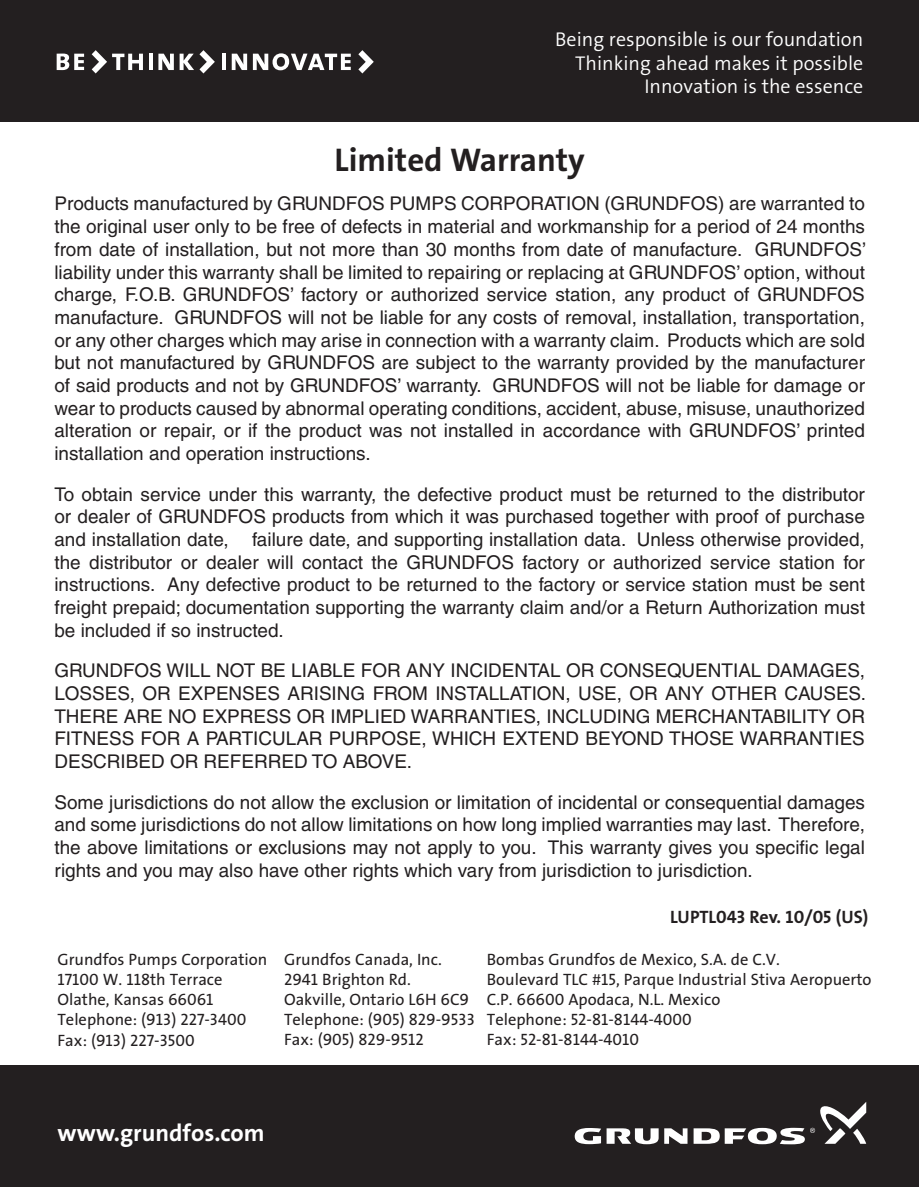
<style>
.page{position:relative;width:919px;height:1187px;background:#fff}
.page>*{position:absolute;margin:0;border:0;box-sizing:border-box;transform-origin:0 0}
.t1{font:33px "The Sans Grundfos TR7 B";color:#231f20}
.t2{font:24px "The Sans Grundfos TR7 B";color:#fff}
.t3{font:20.1px "The Sans Grundfos TR4 SL";color:#fff}
.t4{font:18.9px/22.8px "Helvetica";color:#231f20;text-align:justify}
.t5{font:18px "The Sans Grundfos 7 B";color:#231f20}
.t6{font:16.5px "The Sans Grundfos TR5 R";color:#231f20}
</style>
<div class="page">
<div style="left:0;top:0;width:918px;height:122px;background:#231f20"></div>
<div style="left:0;top:1065px;width:918px;height:122px;background:#231f20"></div>
<svg style="left:664px;top:1128px;width:23px;height:16px"></svg>
<svg style="left:574px;top:1128px;width:84px;height:16px"></svg>
<svg style="left:693px;top:1102px;width:173px;height:42px"></svg>
<svg style="left:57px;top:54px;width:27px;height:16px"></svg>
<hr style="left:149px;top:54px;width:4px;height:16px;background:#fff">
<hr style="left:222px;top:54px;width:4px;height:16px;background:#fff">
<svg style="left:232px;top:54px;width:15px;height:16px"></svg>
<svg style="left:253px;top:53px;width:98px;height:17px"></svg>
<svg style="left:92px;top:50px;width:51px;height:23px"></svg>
<svg style="left:158px;top:50px;width:57px;height:23px"></svg>
<svg style="left:358px;top:50px;width:16px;height:23px"></svg>
<p class="t3" style="left:555px;top:29px;width:309px">Being responsible is our foundation</p>
<p class="t3" style="left:575px;top:52px;width:289px">Thinking ahead makes it possible</p>
<p class="t3" style="left:644px;top:76px;width:220px">Innovation is the essence</p>
<p class="t1" style="left:334px;top:142px;width:251px">Limited Warranty</p>
<p class="t4" style="left:54px;top:192px;width:813px">Products manufactured by GRUNDFOS PUMPS CORPORATION (GRUNDFOS) are warranted to the original user only to be free of defects in material and workmanship for a period of 24 months from date of installation, but not more than 30 months from date of manufacture. GRUNDFOS’ liability under this warranty shall be limited to repairing or replacing at GRUNDFOS’ option, without charge, F.O.B. GRUNDFOS’ factory or authorized service station, any product of GRUNDFOS manufacture. GRUNDFOS will not be liable for any costs of removal, installation, transportation, or any other charges which may arise in connection with a warranty claim. Products which are sold but not manufactured by GRUNDFOS are subject to the warranty provided by the manufacturer of said products and not by GRUNDFOS’ warranty. GRUNDFOS will not be liable for damage or wear to products caused by abnormal operating conditions, accident, abuse, misuse, unauthorized alteration or repair, or if the product was not installed in accordance with GRUNDFOS’ printed installation and operation instructions.</p>
<p class="t4" style="left:54px;top:483px;width:812px">To obtain service under this warranty, the defective product must be returned to the distributor or dealer of GRUNDFOS products from which it was purchased together with proof of purchase and installation date, failure date, and supporting installation data. Unless otherwise provided, the distributor or dealer will contact the GRUNDFOS factory or authorized service station for instructions. Any defective product to be returned to the factory or service station must be sent freight prepaid; documentation supporting the warranty claim and/or a Return Authorization must be included if so instructed.</p>
<p class="t4" style="left:54px;top:659px;width:813px">GRUNDFOS WILL NOT BE LIABLE FOR ANY INCIDENTAL OR CONSEQUENTIAL DAMAGES, LOSSES, OR EXPENSES ARISING FROM INSTALLATION, USE, OR ANY OTHER CAUSES.<br>THERE ARE NO EXPRESS OR IMPLIED WARRANTIES, INCLUDING MERCHANTABILITY OR FITNESS FOR A PARTICULAR PURPOSE, WHICH EXTEND BEYOND THOSE WARRANTIES DESCRIBED OR REFERRED TO ABOVE.</p>
<p class="t4" style="left:54px;top:791px;width:812px">Some jurisdictions do not allow the exclusion or limitation of incidental or consequential damages and some jurisdictions do not allow limitations on how long implied warranties may last. Therefore, the above limitations or exclusions may not apply to you. This warranty gives you specific legal rights and you may also have other rights which vary from jurisdiction to jurisdiction.</p>
<p class="t5" style="left:670px;top:908px;width:200px">LUPTL043 Rev. 10/05 (US)</p>
<p class="t6" style="left:57px;top:951px;width:211px">Grundfos Pumps Corporation</p>
<p class="t6" style="left:57px;top:971px;width:166px">17100 W. 118th Terrace</p>
<p class="t6" style="left:57px;top:991px;width:158px">Olathe, Kansas 66061</p>
<p class="t6" style="left:57px;top:1011px;width:190px">Telephone: (913) 227-3400</p>
<p class="t6" style="left:57px;top:1032px;width:139px">Fax: (913) 227-3500</p>
<p class="t6" style="left:284px;top:951px;width:159px">Grundfos Canada, Inc.</p>
<p class="t6" style="left:284px;top:971px;width:128px">2941 Brighton Rd.</p>
<p class="t6" style="left:284px;top:991px;width:187px">Oakville, Ontario L6H 6C9</p>
<p class="t6" style="left:284px;top:1011px;width:192px">Telephone: (905) 829-9533</p>
<p class="t6" style="left:284px;top:1031px;width:141px">Fax: (905) 829-9512</p>
<p class="t6" style="left:486px;top:951px;width:294px">Bombas Grundfos de Mexico, S.A. de C.V.</p>
<p class="t6" style="left:486px;top:971px;width:386px">Boulevard TLC #15, Parque Industrial Stiva Aeropuerto</p>
<p class="t6" style="left:486px;top:991px;width:235px">C.P. 66600 Apodaca, N.L. Mexico</p>
<p class="t6" style="left:486px;top:1011px;width:206px">Telephone: 52-81-8144-4000</p>
<p class="t6" style="left:486px;top:1031px;width:154px">Fax: 52-81-8144-4010</p>
<p class="t2" style="left:57px;top:1120px;width:208px">www.grundfos.com</p>
</div>
